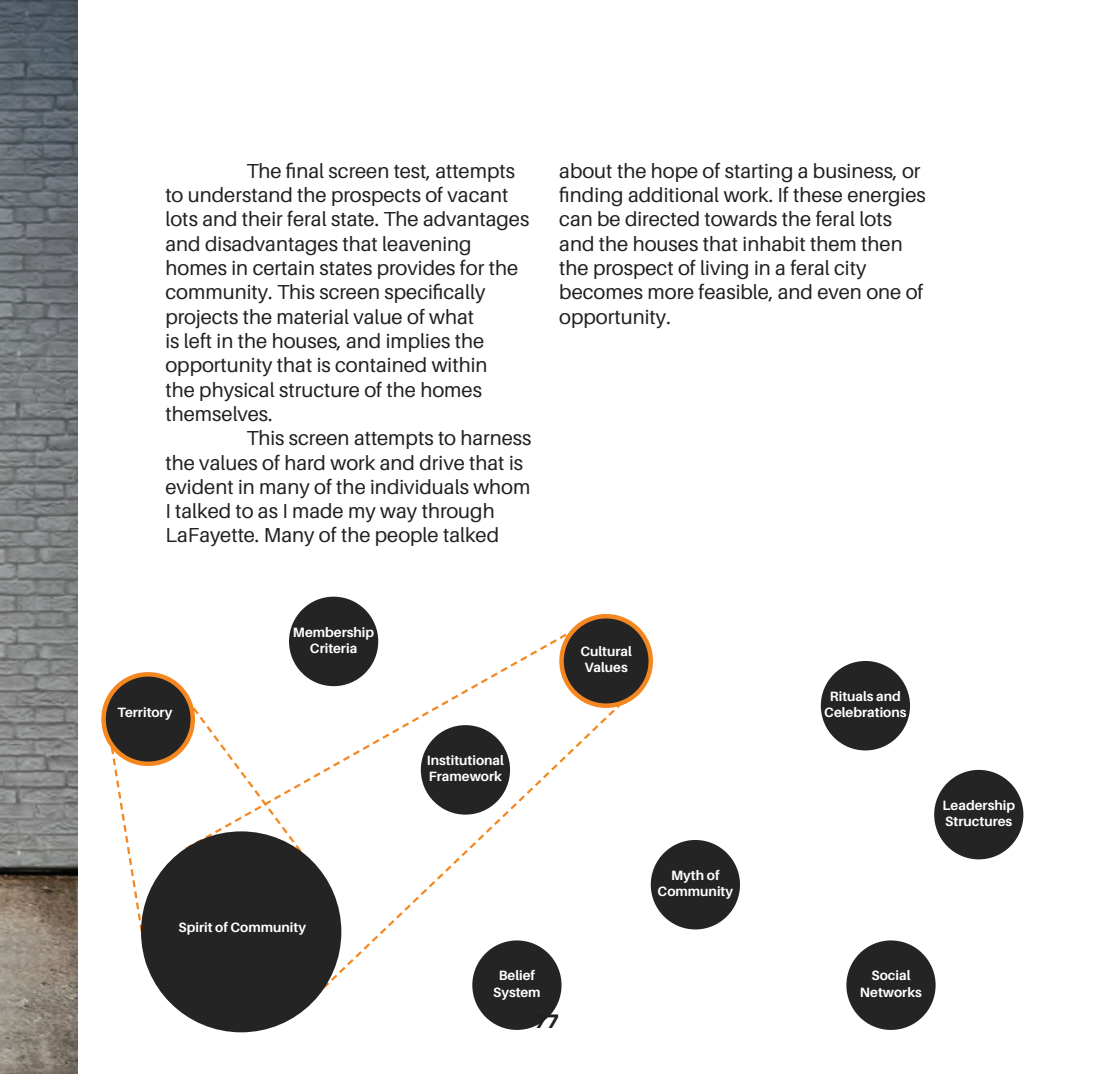
<style>
.page{position:relative;width:1094px;height:1074px;background:#fff}
.page>*{position:absolute;margin:0;border:0;box-sizing:border-box;transform-origin:0 0}
.t1{font:20.25px/24.3px "Aileron";color:#231f20}
.t2{font:18px "Big John";color:#231f20}
.t3{font:700 13.5px/16.2px "Aileron";color:#fff;text-align:center}
</style>
<div class="page">
<svg style="left:299px;top:688px;width:342px;height:326px"></svg>
<svg style="left:183px;top:620px;width:405px;height:231px"></svg>
<svg style="left:184px;top:696px;width:133px;height:170px"></svg>
<svg style="left:106px;top:733px;width:44px;height:233px"></svg>
<div style="left:104px;top:674px;width:89px;height:89px;background:#242424;border-radius:50%"></div>
<div style="left:101px;top:672px;width:94px;height:94px;border:4px solid #f58720;border-radius:50%"></div>
<div style="left:289px;top:596px;width:89px;height:90px;background:#242424;border-radius:50%"></div>
<div style="left:561px;top:616px;width:89px;height:89px;background:#242424;border-radius:50%"></div>
<div style="left:559px;top:614px;width:94px;height:93px;border:4px solid #f58720;border-radius:50%"></div>
<div style="left:650px;top:839px;width:90px;height:90px;background:#242424;border-radius:50%"></div>
<div style="left:421px;top:725px;width:89px;height:89px;background:#242424;border-radius:50%"></div>
<div style="left:846px;top:940px;width:89px;height:89px;background:#242424;border-radius:50%"></div>
<div style="left:820px;top:661px;width:90px;height:89px;background:#242424;border-radius:50%"></div>
<div style="left:934px;top:769px;width:89px;height:90px;background:#242424;border-radius:50%"></div>
<div style="left:141px;top:831px;width:200px;height:201px;background:#242424;border-radius:50%"></div>
<div style="left:472px;top:940px;width:89px;height:89px;background:#242424;border-radius:50%"></div>
<img style="left:0;top:0;width:77px;height:1073px">
<p class="t1" style="left:246px;top:159px;width:270px">The final screen test, attempts</p>
<p class="t1" style="left:165px;top:183px;width:344px">to understand the prospects of vacant</p>
<p class="t1" style="left:165px;top:207px;width:365px">lots and their feral state. The advantages</p>
<p class="t1" style="left:165px;top:232px;width:308px">and disadvantages that leavening</p>
<p class="t1" style="left:165px;top:256px;width:354px">homes in certain states provides for the</p>
<p class="t1" style="left:165px;top:280px;width:321px">community. This screen specifically</p>
<p class="t1" style="left:165px;top:304px;width:310px">projects the material value of what</p>
<p class="t1" style="left:165px;top:329px;width:320px">is left in the houses, and implies the</p>
<p class="t1" style="left:165px;top:353px;width:324px">opportunity that is contained within</p>
<p class="t1" style="left:165px;top:377px;width:318px">the physical structure of the homes</p>
<p class="t1" style="left:165px;top:402px;width:109px">themselves.</p>
<p class="t1" style="left:246px;top:426px;width:286px">This screen attempts to harness</p>
<p class="t1" style="left:165px;top:450px;width:359px">the values of hard work and drive that is</p>
<p class="t1" style="left:165px;top:475px;width:366px">evident in many of the individuals whom</p>
<p class="t1" style="left:165px;top:499px;width:331px">I talked to as I made my way through</p>
<p class="t1" style="left:165px;top:523px;width:335px">LaFayette. Many of the people talked</p>
<p class="t1" style="left:559px;top:159px;width:368px">about the hope of starting a business, or finding additional work. If these energies can be directed towards the feral lots and the houses that inhabit them then the prospect of living in a feral city becomes more feasible, and even one of opportunity.</p>
<p class="t3" style="left:117px;top:703px;width:56px">Territory</p>
<p class="t3" style="left:293px;top:623px;width:83px">Membership<br>Criteria</p>
<p class="t3" style="left:178px;top:918px;width:129px">Spirit of Community</p>
<p class="t3" style="left:427px;top:752px;width:79px;text-align:left">Institutional<br>Framework</p>
<p class="t3" style="left:580px;top:643px;width:53px">Cultural<br>Values</p>
<p class="t3" style="left:493px;top:967px;width:49px">Belief<br>System</p>
<p class="t2" style="left:535px;top:1012px;width:25px">77</p>
<p class="t3" style="left:657px;top:867px;width:77px">Myth of<br>Community</p>
<p class="t3" style="left:824px;top:688px;width:84px">Rituals and<br>Celebrations</p>
<p class="t3" style="left:942px;top:797px;width:74px;text-align:left">Leadership<br>Structures</p>
<p class="t3" style="left:860px;top:967px;width:64px">Social<br>Networks</p>
</div>
